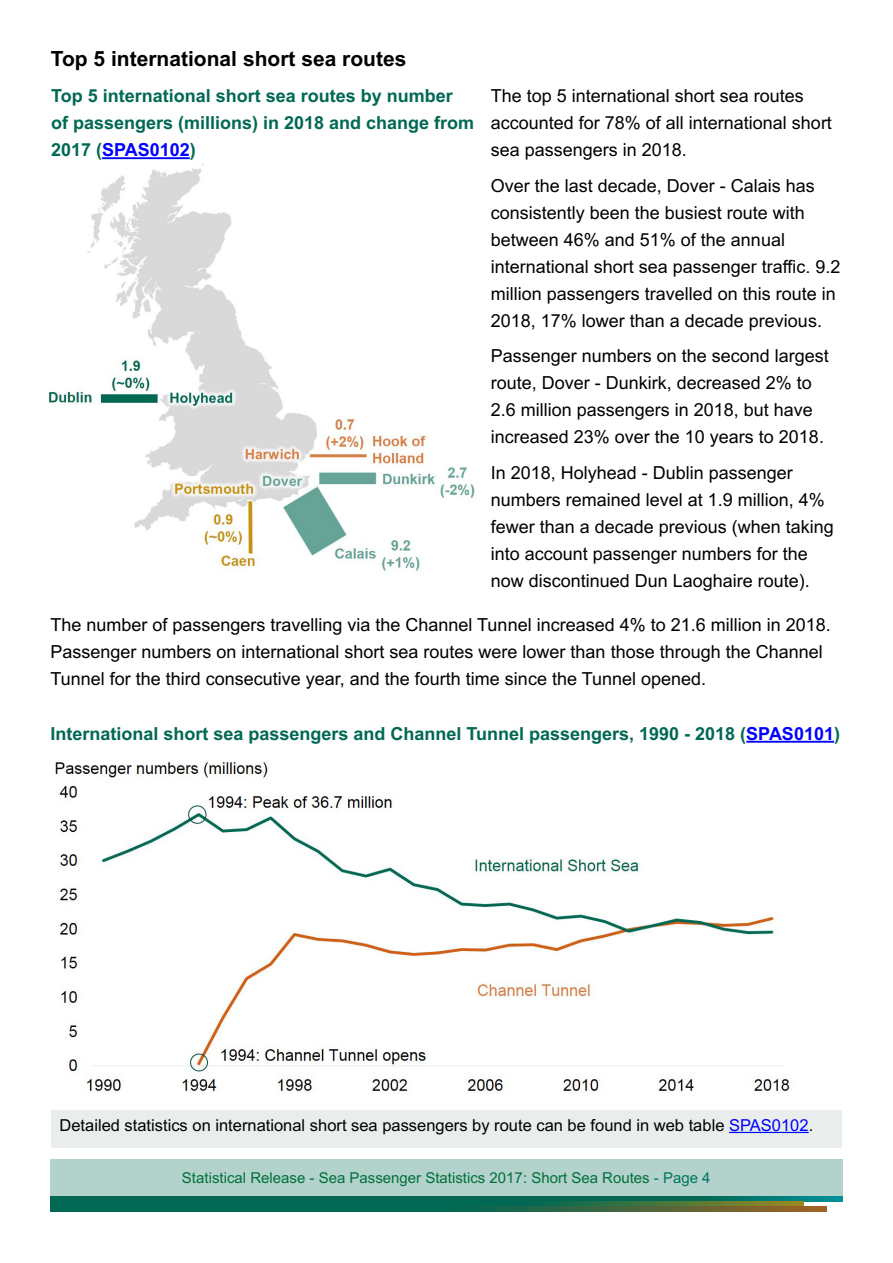
<style>
.page{position:relative;width:893px;height:1263px;background:#fff}
.page>*{position:absolute;margin:0;border:0;box-sizing:border-box;transform-origin:0 0}
.t1{font:700 21px "Arial";color:#000}
.t2{font:18px/27px "Arial";color:#000}
.t3{font:700 18px/27px "Arial";color:#006853}
.t4{font:16.5px "Arial";color:#000}
.t5{font:15px "Arial";color:#00703c}
.s1{font-family:"Arial MT2"}
.s2{color:#00f}
.s3{color:#007662}
</style>
<div class="page">
<div style="left:50px;top:1160px;width:792px;height:36px;background:#b3d2cb"></div>
<svg style="left:50px;top:1196px;width:792px;height:5px;background:#006b59"></svg>
<svg style="left:50px;top:1201px;width:753px;height:5px;background:#1b6d4a"></svg>
<svg style="left:50px;top:1206px;width:777px;height:6px;background:#256647"></svg>
<hr style="left:102px;top:157px;width:88px;height:2px;background:#00f">
<img style="left:48px;top:165px;width:427px;height:406px">
<hr style="left:746px;top:741px;width:88px;height:2px;background:#00f">
<img style="left:55px;top:759px;width:737px;height:334px">
<div style="left:51px;top:1110px;width:791px;height:38px;background:#e9eeed"></div>
<hr style="left:729px;top:1132px;width:80px;height:1px;background:#00f">
<p class="t1" style="left:51px;top:44px;width:357px">Top 5 international short sea routes</p>
<p class="t2" style="left:491px;top:82px;width:343px">The top 5 international short sea routes accounted for 78% of all international short sea passengers in 2018.</p>
<p class="t2" style="left:491px;top:172px;width:351px">Over the last decade, Dover - Calais has consistently been the busiest route with between 46% and 51% of the annual <span class="s1">international short sea passenger traffic. 9.2 </span>million passengers travelled on this route in 2018, 17% lower than a decade previous.</p>
<p class="t2" style="left:491px;top:342px;width:340px">Passenger numbers on the second largest route, Dover - Dunkirk, decreased 2% to 2.6 million passengers in 2018, but have increased 23% over the 10 years to 2018.</p>
<p class="t2" style="left:491px;top:459px;width:345px">In 2018, Holyhead - Dublin passenger numbers remained level at 1.9 million, 4% fewer than a decade previous (when taking into account passenger numbers for the now discontinued Dun Laoghaire route).</p>
<p class="t2" style="left:50px;top:611px;width:782px">The number of passengers travelling via the Channel Tunnel increased 4% to 21.6 million in 2018.<br>Passenger numbers on international short sea routes were lower than those through the Channel<br>Tunnel for the third consecutive year, and the fourth time since the Tunnel opened.</p>
<p class="t3" style="left:51px;top:83px;width:425px">Top 5 international short sea routes by number of passengers (millions) in 2018 and change from<br>2017 (<span class="s2">SPAS0102</span>)</p>
<p class="t3" style="left:50px;top:720px;width:791px">International short sea passengers and Channel Tunnel passengers, 1990 - 2018 (<span class="s2">SPAS0101</span>)</p>
<p class="t4" style="left:60px;top:1113px;width:755px">Detailed statistics on international short sea passengers by route can be found in web table <span class="s2">SPAS0102</span>.</p>
<p class="t5" style="left:182px;top:1168px;width:530px">Statistical Release - Sea Passenger Statistics 2017: Short Sea Routes <span class="s3">- Page 4</span></p>
</div>
